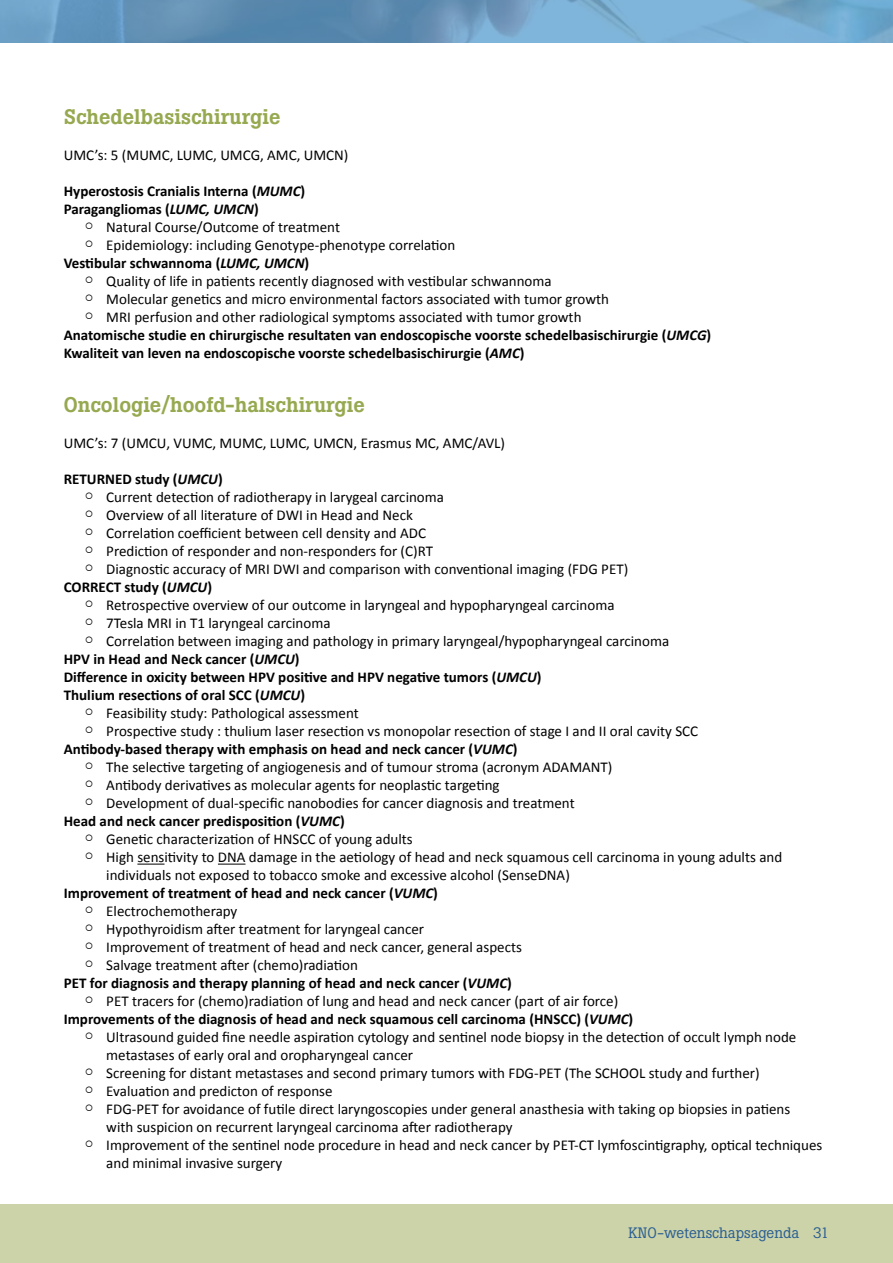
<style>
.page{position:relative;width:893px;height:1263px;background:#fff}
.page>*{position:absolute;margin:0;border:0;box-sizing:border-box;transform-origin:0 0}
.t1{font:500 21px "Boton";color:#96a950}
.t2{font:15px/18px "Calibri";color:#000}
.t3{font:700 15px/18px "Calibri";color:#000}
.t4{font:15px "Boton";color:#2d6193}
.s1{font-style:italic}
.s2{font-weight:700}
.s3{font-weight:700;font-style:italic}
.s4{font-weight:400}
</style>
<div class="page">
<div style="left:0;top:1204px;width:893px;height:59px;background:#cdd3a8"></div>
<img style="left:0;top:0;width:893px;height:43px">
<svg style="left:137px;top:864px;width:27px;height:1px"></svg>
<svg style="left:218px;top:864px;width:27px;height:1px"></svg>
<h1 class="t1" style="left:64px;top:105px;width:218px">Schedelbasischirurgie</h1>
<p class="t2" style="left:64px;top:146px;width:286px">UMC’s: 5 (MUMC, LUMC, UMCG, AMC, UMCN)</p>
<p class="t3" style="left:64px;top:182px;width:243px">Hyperostosis Cranialis Interna (<span class="s1">MUMC</span>)<br>Paragangliomas (<span class="s1">LUMC, UMCN</span>)</p>
<p class="t2" style="left:85px;top:218px;width:256px">○ Natural Course/Outcome of treatment</p>
<p class="t2" style="left:64px;top:236px;width:393px;text-indent:21px">○ Epidemiology: including Genotype-phenotype correlation<br><span class="s2">Vestibular schwannoma (</span><span class="s3">LUMC, UMCN</span><span class="s2">)</span></p>
<p class="t2" style="left:85px;top:272px;width:468px">○ Quality of life in patients recently diagnosed with vestibular schwannoma</p>
<p class="t2" style="left:85px;top:290px;width:526px">○ Molecular genetics and micro environmental factors associated with tumor growth</p>
<p class="t3" style="left:64px;top:308px;width:649px;text-indent:21px">○ <span class="s4">MRI perfusion and other radiological symptoms associated with tumor growth<br></span>Anatomische studie en chirurgische resultaten van endoscopische voorste schedelbasischirurgie (<span class="s1">UMCG</span>)<br>Kwaliteit van leven na endoscopische voorste schedelbasischirurgie (<span class="s1">AMC</span>)</p>
<h1 class="t1" style="left:64px;top:393px;width:303px">Oncologie/hoofd-halschirurgie</h1>
<p class="t2" style="left:64px;top:434px;width:443px">UMC’s: 7 (UMCU, VUMC, MUMC, LUMC, UMCN, Erasmus MC, AMC/AVL)</p>
<p class="t3" style="left:64px;top:470px;width:160px">RETURNED study (<span class="s1">UMCU</span>)</p>
<p class="t2" style="left:85px;top:488px;width:360px">○ Current detection of radiotherapy in larygeal carcinoma</p>
<p class="t2" style="left:85px;top:506px;width:329px">○ Overview of all literature of DWI in Head and Neck</p>
<p class="t2" style="left:85px;top:524px;width:343px">○ Correlation coefficient between cell density and ADC</p>
<p class="t2" style="left:85px;top:542px;width:349px">○ Prediction of responder and non-responders for (C)RT</p>
<p class="t2" style="left:64px;top:560px;width:566px;text-indent:21px">○ Diagnostic accuracy of MRI DWI and comparison with conventional imaging (FDG PET)<br><span class="s2">CORRECT study (</span><span class="s3">UMCU</span><span class="s2">)</span></p>
<p class="t2" style="left:85px;top:596px;width:531px">○ Retrospective overview of our outcome in laryngeal and hypopharyngeal carcinoma</p>
<p class="t2" style="left:85px;top:614px;width:247px">○ 7Tesla MRI in T1 laryngeal carcinoma</p>
<p class="t3" style="left:64px;top:632px;width:607px;text-indent:21px">○ <span class="s4">Correlation between imaging and pathology in primary laryngeal/hypopharyngeal carcinoma </span>HPV in Head and Neck cancer (<span class="s1">UMCU</span>)<br>Difference in oxicity between HPV positive and HPV negative tumors (<span class="s1">UMCU</span>)<br>Thulium resections of oral SCC (<span class="s1">UMCU</span>)</p>
<p class="t2" style="left:85px;top:704px;width:275px">○ Feasibility study: Pathological assessment</p>
<p class="t2" style="left:64px;top:722px;width:636px;text-indent:21px">○ Prospective study : thulium laser resection vs monopolar resection of stage I and II oral cavity SCC<br><span class="s2">Antibody-based therapy with emphasis on head and neck cancer (</span><span class="s3">VUMC</span><span class="s2">)</span></p>
<p class="t2" style="left:85px;top:758px;width:529px">○ The selective targeting of angiogenesis and of tumour stroma (acronym ADAMANT)</p>
<p class="t2" style="left:85px;top:776px;width:416px">○ Antibody derivatives as molecular agents for neoplastic targeting</p>
<p class="t2" style="left:64px;top:794px;width:512px;text-indent:21px">○ Development of dual-specific nanobodies for cancer diagnosis and treatment<br><span class="s2">Head and neck cancer predisposition (</span><span class="s3">VUMC</span><span class="s2">)</span></p>
<p class="t2" style="left:85px;top:830px;width:329px">○ Genetic characterization of HNSCC of young adults</p>
<p class="t2" style="left:85px;top:848px;width:699px">○ High sensitivity to DNA damage in the aetiology of head and neck squamous cell carcinoma in young adults and</p>
<p class="t2" style="left:106px;top:866px;width:465px">individuals not exposed to tobacco smoke and excessive alcohol (SenseDNA)</p>
<p class="t3" style="left:64px;top:884px;width:376px">Improvement of treatment of head and neck cancer (<span class="s1">VUMC</span>)</p>
<p class="t2" style="left:85px;top:902px;width:154px">○ Electrochemotherapy</p>
<p class="t2" style="left:85px;top:920px;width:341px">○ Hypothyroidism after treatment for laryngeal cancer</p>
<p class="t2" style="left:85px;top:938px;width:438px">○ Improvement of treatment of head and neck cancer, general aspects</p>
<p class="t3" style="left:64px;top:956px;width:449px;text-indent:21px">○ <span class="s4">Salvage treatment after (chemo)radiation<br></span>PET for diagnosis and therapy planning of head and neck cancer (<span class="s1">VUMC</span>)</p>
<p class="t2" style="left:64px;top:992px;width:571px;text-align:center">○ PET tracers for (chemo)radiation of lung and head and neck cancer (part of air force)<br><span class="s2">Improvements of the diagnosis of head and neck squamous cell carcinoma (HNSCC) (</span><span class="s3">VUMC</span><span class="s2">)</span></p>
<p class="t2" style="left:106px;top:1028px;width:692px;text-indent:-21px">○ Ultrasound guided fine needle aspiration cytology and sentinel node biopsy in the detection of occult lymph node metastases of early oral and oropharyngeal cancer</p>
<p class="t2" style="left:85px;top:1064px;width:676px">○ Screening for distant metastases and second primary tumors with FDG-PET (The SCHOOL study and further)</p>
<p class="t2" style="left:85px;top:1082px;width:249px">○ Evaluation and predicton of response</p>
<p class="t2" style="left:106px;top:1100px;width:686px;text-indent:-21px">○ FDG-PET for avoidance of futile direct laryngoscopies under general anasthesia with taking op biopsies in patiens with suspicion on recurrent laryngeal carcinoma after radiotherapy</p>
<p class="t2" style="left:106px;top:1136px;width:718px;text-indent:-21px">○ Improvement of the sentinel node procedure in head and neck cancer by PET-CT lymfoscintigraphy, optical techniques and minimal invasive surgery</p>
<p class="t4" style="left:628px;top:1224px;width:202px">KNO-wetenschapsagenda 31</p>
</div>
